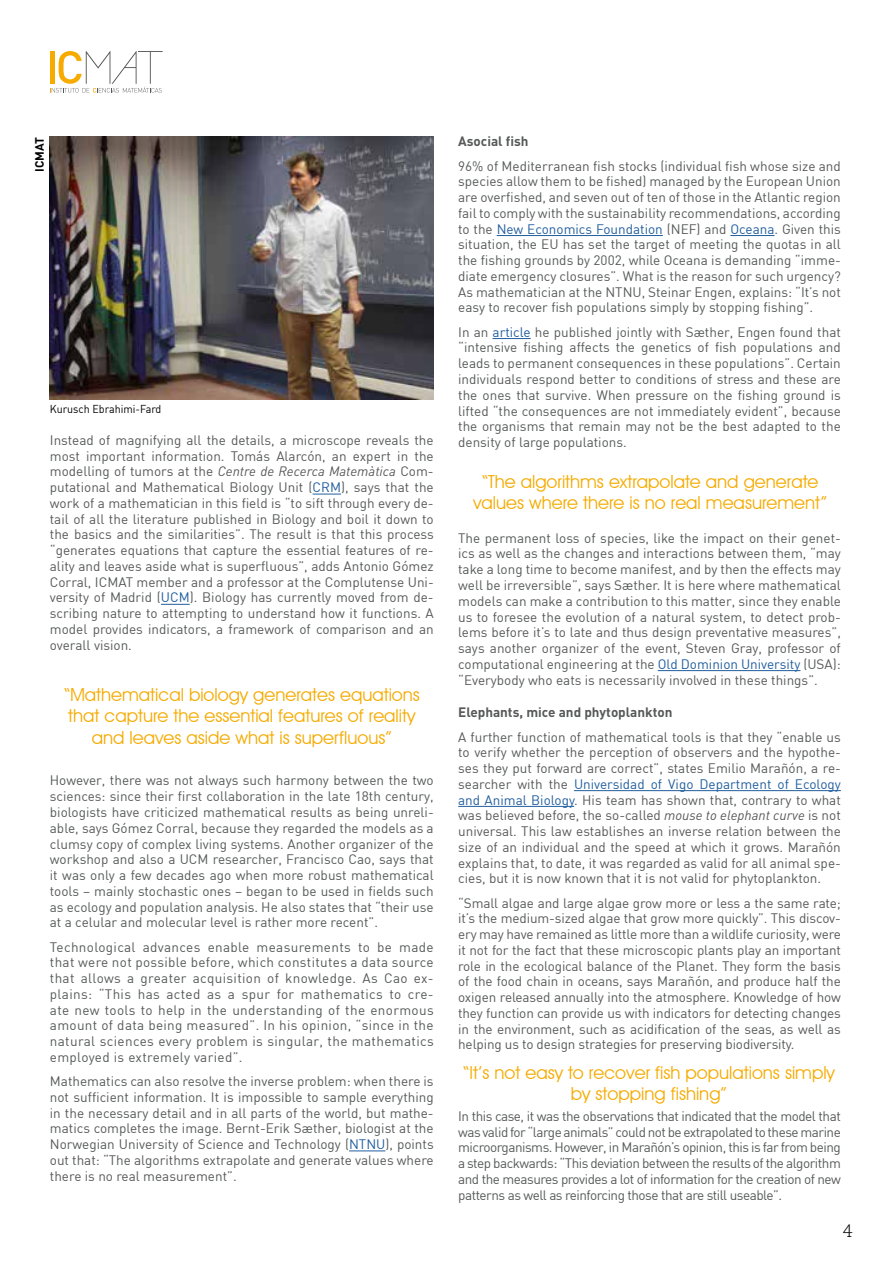
<style>
.page{position:relative;width:893px;height:1263px;background:#fff}
.page>*{position:absolute;margin:0;border:0;box-sizing:border-box;transform-origin:0 0}
.t1{font:18px/21.6px "Avant Garde IT Cby BT";color:#f5ab00;text-align:center}
.t2{font:300 18px "Caecilia LT Std";color:#000}
.t3{font:13.5px/15.8px "DIN";color:#575959;text-align:justify}
.t4{font:700 13.5px "DIN";color:#575959}
.t5{font:700 12px "DIN";color:#000}
.t6{font:11.25px "DIN";color:#000;scale:.95 1}
.s1{font-style:italic}
.s2{color:#215e9e}
</style>
<div class="page">
<svg style="left:50px;top:51px;width:113px;height:42px"></svg>
<svg style="left:313px;top:494px;width:28px;height:1px"></svg>
<svg style="left:161px;top:604px;width:29px;height:1px"></svg>
<hr style="left:349px;top:1150px;width:36px;height:1px;background:#215e9e">
<hr style="left:497px;top:235px;width:166px;height:1px;background:#215e9e">
<hr style="left:730px;top:235px;width:44px;height:1px;background:#215e9e">
<hr style="left:493px;top:338px;width:38px;height:1px;background:#215e9e">
<hr style="left:658px;top:670px;width:142px;height:1px;background:#215e9e">
<hr style="left:574px;top:790px;width:267px;height:1px;background:#215e9e">
<hr style="left:458px;top:806px;width:116px;height:1px;background:#215e9e">
<img style="left:50px;top:137px;width:384px;height:263px">
<p class="t5" style="left:32px;top:172px;width:36px;rotate:-90deg">ICMAT</p>
<p class="t6" style="left:50px;top:402px;width:119px">Kurusch Ebrahimi-Fard</p>
<p class="t3" style="left:50px;top:432px;width:385px">Instead of magnifying all the details, a microscope reveals the most important information. Tomás Alarcón, an expert in the modelling of tumors at the <span class="s1">Centre de Recerca Matemàtica</span> Com&shy;putational and Mathematical Biology Unit (<span class="s2">CRM</span>), says that the work of a mathematician in this field is “to sift through every de&shy;tail of all the literature published in Biology and boil it down to the basics and the similarities”. The result is that this process “generates equations that capture the essential features of re&shy;ality and leaves aside what is superfluous”, adds Antonio Gómez Corral, ICMAT member and a professor at the Complutense Uni&shy;versity of Madrid (<span class="s2">UCM</span>). Biology has currently moved from de&shy;scribing nature to attempting to understand how it functions. A model provides indicators, a framework of comparison and an overall vision.</p>
<h1 class="t1" style="left:64px;top:683px;width:358px">“Mathematical biology generates equations that capture the essential features of reality and leaves aside what is superfluous”</h1>
<p class="t3" style="left:50px;top:772px;width:385px">However, there was not always such harmony between the two sciences: since their first collaboration in the late 18th century, biologists have criticized mathematical results as being unreli&shy;able, says Gómez Corral, because they regarded the models as a clumsy copy of complex living systems. Another organizer of the workshop and also a UCM researcher, Francisco Cao, says that it was only a few decades ago when more robust mathematical tools – mainly stochastic ones – began to be used in fields such as ecology and population analysis. He also states that “their use at a celular and molecular level is rather more recent”.</p>
<p class="t3" style="left:50px;top:938px;width:385px">Technological advances enable measurements to be made that were not possible before, which constitutes a data source that allows a greater acquisition of knowledge. As Cao ex&shy;plains: “This has acted as a spur for mathematics to cre&shy;ate new tools to help in the understanding of the enormous amount of data being measured”. In his opinion, “since in the natural sciences every problem is singular, the mathematics employed is extremely varied”.</p>
<p class="t3" style="left:50px;top:1073px;width:385px">Mathematics can also resolve the inverse problem: when there is not sufficient information. It is impossible to sample everything in the necessary detail and in all parts of the world, but mathe&shy;matics completes the image. Bernt-Erik Sæther, biologist at the Norwegian University of Science and Technology (<span class="s2">NTNU</span>), points out that: “The algorithms extrapolate and generate values where there is no real measurement”.</p>
<p class="t4" style="left:458px;top:133px;width:72px">Asocial fish</p>
<p class="t3" style="left:458px;top:158px;width:384px">96% of Mediterranean fish stocks (individual fish whose size and species allow them to be fished) managed by the European Union are overfished, and seven out of ten of those in the Atlantic region fail to comply with the sustainability recommendations, according to the <span class="s2">New Economics Foundation</span> (NEF) and <span class="s2">Oceana</span>. Given this situation, the EU has set the target of meeting the quotas in all the fishing grounds by 2002, while Oceana is demanding “imme&shy;diate emergency closures”. What is the reason for such urgency?<br>As mathematician at the NTNU, Steinar Engen, explains: “It’s not easy to recover fish populations simply by stopping fishing”.</p>
<p class="t3" style="left:458px;top:324px;width:384px">In an <span class="s2">article</span> he published jointly with Sæther, Engen found that “intensive fishing affects the genetics of fish populations and leads to permanent consequences in these populations”. Certain individuals respond better to conditions of stress and these are the ones that survive. When pressure on the fishing ground is lifted “the consequences are not immediately evident”, because the organisms that remain may not be the best adapted to the density of large populations.</p>
<h1 class="t1" style="left:473px;top:470px;width:356px">“The algorithms extrapolate and generate values where there is no real measurement”</h1>
<p class="t3" style="left:458px;top:530px;width:384px">The permanent loss of species, like the impact on their genet&shy;ics as well as the changes and interactions between them, “may take a long time to become manifest, and by then the effects may well be irreversible”, says Sæther. It is here where mathematical models can make a contribution to this matter, since they enable us to foresee the evolution of a natural system, to detect prob&shy;lems before it’s to late and thus design preventative measures”, says another organizer of the event, Steven Gray, professor of computational engineering at the <span class="s2">Old Dominion University</span> (USA): “Everybody who eats is necessarily involved in these things”.</p>
<p class="t4" style="left:458px;top:704px;width:216px">Elephants, mice and phytoplankton</p>
<p class="t3" style="left:458px;top:728px;width:384px">A further function of mathematical tools is that they “enable us to verify whether the perception of observers and the hypothe&shy;ses they put forward are correct”, states Emilio Marañón, a re&shy;searcher with the <span class="s2">Universidad of Vigo Department of Ecology and Animal Biology</span>. His team has shown that, contrary to what was believed before, the so-called <span class="s1">mouse to elephant curve</span> is not universal. This law establishes an inverse relation between the size of an individual and the speed at which it grows. Marañón explains that, to date, it was regarded as valid for all animal spe&shy;cies, but it is now known that it is not valid for phytoplankton.</p>
<p class="t3" style="left:458px;top:895px;width:384px">“Small algae and large algae grow more or less a the same rate; it’s the medium-sized algae that grow more quickly”. This discov&shy;ery may have remained as little more than a wildlife curiosity, were it not for the fact that these microscopic plants play an important role in the ecological balance of the Planet. They form the basis of the food chain in oceans, says Marañón, and produce half the oxigen released annually into the atmosphere. Knowledge of how they function can provide us with indicators for detecting changes in the environment, such as acidification of the seas, as well as helping us to design strategies for preserving biodiversity.</p>
<h1 class="t1" style="left:463px;top:1061px;width:373px">“It’s not easy to recover fish populations simply by stopping fishing”</h1>
<p class="t3" style="left:458px;top:1108px;width:384px">In this case, it was the observations that indicated that the model that was valid for “large animals” could not be extrapolated to these marine microorganisms. However, in Marañón’s opinion, this is far from being a step backwards: “This deviation between the results of the algorithm and the measures provides a lot of information for the creation of new patterns as well as reinforcing those that are still useable”.</p>
<h1 class="t2" style="left:843px;top:1221px;width:12px">4</h1>
</div>
